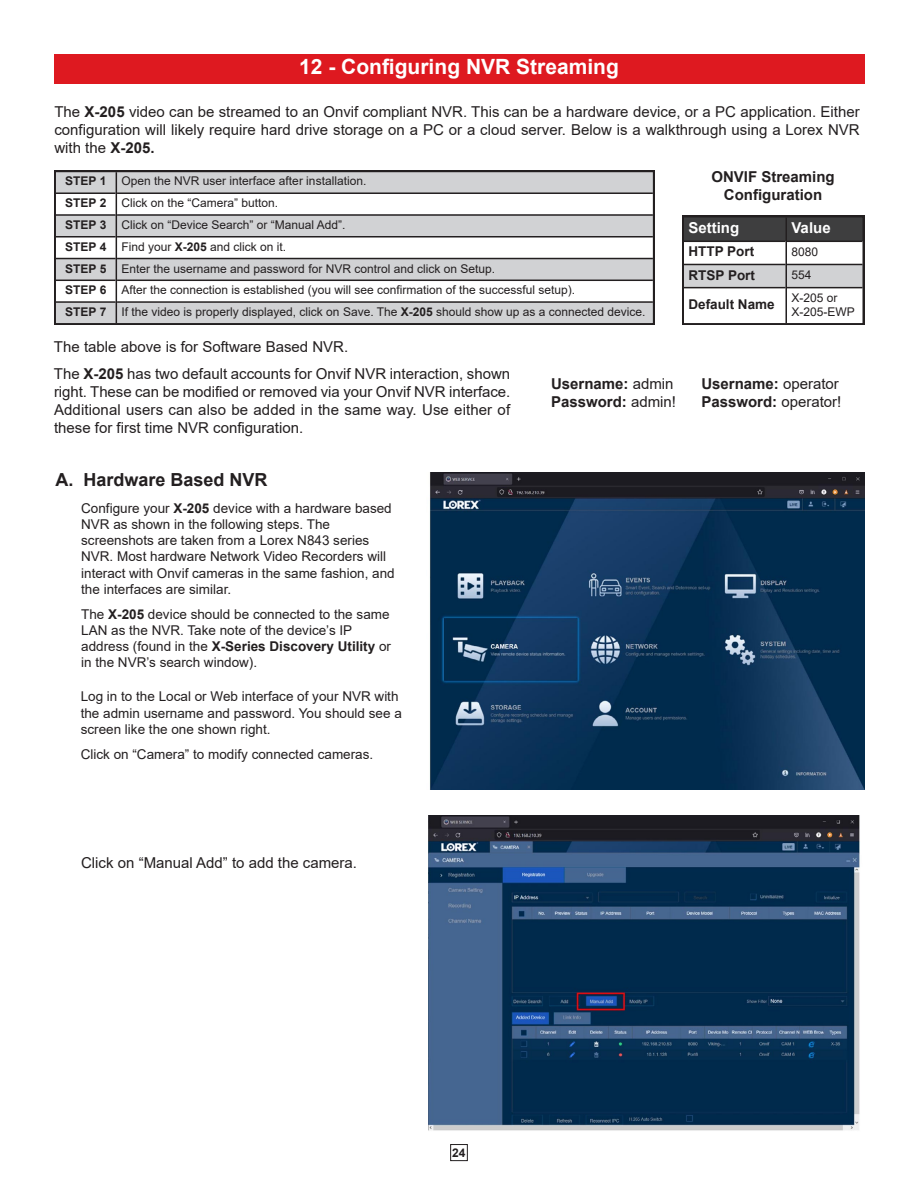
<style>
.page{position:relative;width:918px;height:1188px;background:#fff}
.page>*{position:absolute;margin:0;border:0;box-sizing:border-box;transform-origin:0 0}
.t1{font:700 21px "Arial";color:#fff}
.t2{font:700 18px "Arial";color:#231f20}
.t3{font:15px/18px "Arial";color:#231f20;text-align:justify}
.t4{font:700 15px/18px "Arial";color:#231f20}
.t5{font:700 15px "Arial";color:#fff}
.t6{font:13.5px/16.2px "Arial";color:#231f20}
.t7{font:700 13.5px "Arial";color:#231f20}
.t8{font:12px/14.4px "Arial";color:#231f20}
.t9{font:700 12px "Arial";color:#231f20}
.s1{font-weight:700}
.s2{font-weight:400}
</style>
<div class="page">
<div style="left:450px;top:1144px;width:18px;height:17px;border:1px solid #231f20"></div>
<svg style="left:54px;top:171px;width:600px;height:154px"></svg>
<hr style="left:116px;top:172px;width:1px;height:151px;background:#231f20">
<hr style="left:56px;top:192px;width:60px;height:2px;background:#231f20">
<hr style="left:117px;top:192px;width:536px;height:2px;background:#231f20">
<hr style="left:56px;top:214px;width:60px;height:2px;background:#231f20">
<hr style="left:117px;top:214px;width:536px;height:2px;background:#231f20">
<hr style="left:56px;top:236px;width:60px;height:2px;background:#231f20">
<hr style="left:117px;top:236px;width:536px;height:2px;background:#231f20">
<hr style="left:56px;top:258px;width:60px;height:1px;background:#231f20">
<hr style="left:117px;top:258px;width:536px;height:1px;background:#231f20">
<hr style="left:56px;top:280px;width:60px;height:1px;background:#231f20">
<hr style="left:117px;top:280px;width:536px;height:1px;background:#231f20">
<hr style="left:56px;top:301px;width:60px;height:2px;background:#231f20">
<hr style="left:117px;top:301px;width:536px;height:2px;background:#231f20">
<div style="left:54px;top:54px;width:810px;height:29px;background:#de1920"></div>
<img style="left:429px;top:472px;width:435px;height:317px">
<img style="left:428px;top:815px;width:432px;height:316px">
<svg style="left:682px;top:216px;width:182px;height:109px"></svg>
<hr style="left:785px;top:217px;width:2px;height:106px;background:#231f20">
<hr style="left:684px;top:241px;width:101px;height:1px;background:#231f20">
<hr style="left:787px;top:241px;width:76px;height:1px;background:#231f20">
<hr style="left:684px;top:264px;width:101px;height:1px;background:#231f20">
<hr style="left:787px;top:264px;width:76px;height:1px;background:#231f20">
<hr style="left:684px;top:287px;width:101px;height:1px;background:#231f20">
<hr style="left:787px;top:287px;width:76px;height:1px;background:#231f20">
<h1 class="t1" style="left:299px;top:55px;width:321px">12 - Configuring NVR Streaming</h1>
<p class="t3" style="left:54px;top:103px;width:807px">The <span class="s1">X-205</span> video can be streamed to an Onvif compliant NVR. This can be a hardware device, or a PC application. Either configuration will likely require hard drive storage on a PC or a cloud server. Below is a walkthrough using a Lorex NVR with the <span class="s1">X-205.</span></p>
<p class="t9" style="left:65px;top:175px;width:43px">STEP 1</p>
<p class="t8" style="left:122px;top:174px;width:246px">Open the NVR user interface after installation.</p>
<p class="t9" style="left:65px;top:196px;width:43px">STEP 2</p>
<p class="t8" style="left:122px;top:196px;width:158px">Click on the “Camera” button.</p>
<p class="t9" style="left:65px;top:218px;width:43px">STEP 3</p>
<p class="t8" style="left:122px;top:218px;width:226px">Click on “Device Search” or “Manual Add”.</p>
<p class="t9" style="left:65px;top:240px;width:43px">STEP 4</p>
<p class="t8" style="left:122px;top:239px;width:166px">Find your <span class="s1">X-205</span> and click on it.</p>
<p class="t9" style="left:65px;top:262px;width:43px">STEP 5</p>
<p class="t8" style="left:122px;top:261px;width:375px">Enter the username and password for NVR control and click on Setup.</p>
<p class="t9" style="left:65px;top:283px;width:43px">STEP 6</p>
<p class="t8" style="left:122px;top:283px;width:455px">After the connection is established (you will see confirmation of the successful setup).</p>
<p class="t9" style="left:65px;top:305px;width:43px">STEP 7</p>
<p class="t8" style="left:122px;top:305px;width:526px">If the video is properly displayed, click on Save. The <span class="s1">X-205</span> should show up as a connected device.</p>
<p class="t4" style="left:711px;top:167px;width:125px;text-align:center">ONVIF Streaming<br>Configuration</p>
<p class="t5" style="left:688px;top:219px;width:52px">Setting</p>
<p class="t5" style="left:791px;top:219px;width:41px">Value</p>
<p class="t7" style="left:688px;top:244px;width:67px">HTTP Port</p>
<p class="t8" style="left:791px;top:245px;width:28px">8080</p>
<p class="t7" style="left:688px;top:267px;width:68px">RTSP Port</p>
<p class="t8" style="left:791px;top:268px;width:22px">554</p>
<p class="t7" style="left:688px;top:297px;width:88px">Default Name</p>
<p class="t8" style="left:791px;top:290px;width:65px">X-205 or<br>X-205-EWP</p>
<p class="t3" style="left:54px;top:334px;width:458px;line-height:26.7px">The table above is for Software Based NVR.<br>The <span class="s1">X-205</span> has two default accounts for Onvif NVR interaction, shown</p>
<p class="t3" style="left:54px;top:383px;width:458px">right. These can be modified or removed via your Onvif NVR interface.<br>Additional users can also be added in the same way. Use either of these for first time NVR configuration.</p>
<h2 class="t2" style="left:56px;top:470px;width:214px">A. Hardware Based NVR</h2>
<p class="t6" style="left:81px;top:500px;width:315px">Configure your <span class="s1">X-205</span> device with a hardware based NVR as shown in the following steps. The screenshots are taken from a Lorex N843 series NVR. Most hardware Network Video Recorders will interact with Onvif cameras in the same fashion, and the interfaces are similar.</p>
<p class="t6" style="left:81px;top:606px;width:311px">The <span class="s1">X-205</span> device should be connected to the same LAN as the NVR. Take note of the device’s IP address (found in the <span class="s1">X-Series Discovery Utility</span> or in the NVR’s search window).</p>
<p class="t6" style="left:81px;top:689px;width:323px">Log in to the Local or Web interface of your NVR with the admin username and password. You should see a screen like the one shown right.</p>
<p class="t6" style="left:81px;top:746px;width:294px">Click on “Camera” to modify connected cameras.</p>
<p class="t3" style="left:81px;top:853px;width:277px">Click on “Manual Add” to add the camera.</p>
<p class="t4" style="left:551px;top:375px;width:127px">Username: <span class="s2">admin<br></span>Password: <span class="s2">admin!</span></p>
<p class="t4" style="left:701px;top:375px;width:142px">Username: <span class="s2">operator<br></span>Password: <span class="s2">operator!</span></p>
<p class="t9" style="left:452px;top:1146px;width:15px">24</p>
</div>
